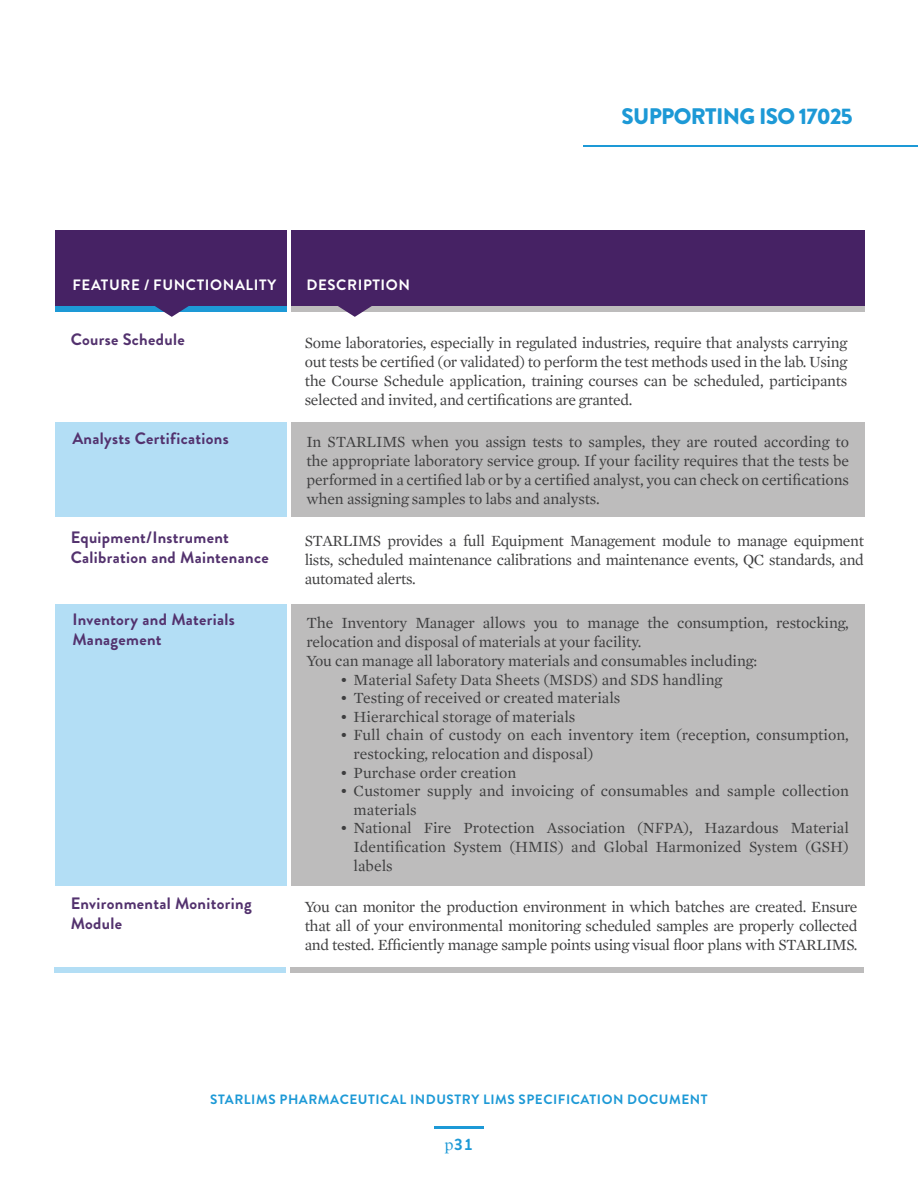
<style>
.page{position:relative;width:918px;height:1188px;background:#fff}
.page>*{position:absolute;margin:0;border:0;box-sizing:border-box;transform-origin:0 0}
.t1{font:900 22.5px "Brandon Grotesque";letter-spacing:-.03em;color:#1d99d6}
.t2{font:700 16.5px/19.8px "Brandon Grotesque";letter-spacing:.02em;color:#53326e}
.t3{font:700 16.5px "Brandon Grotesque";color:#1d99d6}
.t4{font:15.75px/18.9px "Mercury Text G1";letter-spacing:-.01em;color:#3e3e3f;text-align:justify}
.t5{font:700 15px "Brandon Grotesque";letter-spacing:.04em;color:#fff}
.t6{font:700 13.5px "Brandon Grotesque";letter-spacing:.04em;color:#1d99d6}
.s1{font-family:"Mercury Text G1";font-weight:400}
</style>
<div class="page">
<hr style="left:434px;top:1126px;width:50px;height:3px;background:#1d99d6">
<div style="left:55px;top:236px;width:231px;height:76px;background:#1d99d6"></div>
<div style="left:291px;top:236px;width:574px;height:76px;background:#bdbcbc"></div>
<div style="left:291px;top:230px;width:574px;height:76px;background:#462264"></div>
<svg style="left:338px;top:306px;width:34px;height:11px"></svg>
<div style="left:55px;top:230px;width:231px;height:76px;background:#462264"></div>
<svg style="left:155px;top:306px;width:34px;height:11px"></svg>
<div style="left:55px;top:423px;width:231px;height:94px;background:#b3def5"></div>
<div style="left:55px;top:604px;width:231px;height:282px;background:#b3def5"></div>
<div style="left:291px;top:423px;width:574px;height:94px;background:#bdbcbc"></div>
<div style="left:291px;top:604px;width:574px;height:282px;background:#bdbcbc"></div>
<div style="left:54px;top:968px;width:231px;height:5px;background:#b3def5"></div>
<div style="left:290px;top:968px;width:574px;height:5px;background:#bdbcbc"></div>
<hr style="left:583px;top:145px;width:335px;height:1px;background:#1d99d6">
<p class="t5" style="left:73px;top:274px;width:205px">FEATURE / FUNCTIONALITY</p>
<p class="t5" style="left:306px;top:274px;width:105px">DESCRIPTION</p>
<h1 class="t1" style="left:622px;top:101px;width:233px">SUPPORTING ISO 17025</h1>
<p class="t2" style="left:71px;top:330px;width:115px">Course Schedule</p>
<p class="t4" style="left:305px;top:334px;width:544px">Some laboratories, especially in regulated industries, require that analysts carrying out tests be certified (or validated) to perform the test methods used in the lab. Using the Course Schedule application, training courses can be scheduled, participants selected and invited, and certifications are granted.</p>
<p class="t2" style="left:72px;top:429px;width:158px">Analysts Certifications</p>
<p class="t4" style="left:306px;top:433px;width:544px">In STARLIMS when you assign tests to samples, they are routed according to the appropriate laboratory service group. If your facility requires that the tests be performed in a certified lab or by a certified analyst, you can check on certifications when assigning samples to labs and analysts.</p>
<p class="t2" style="left:71px;top:528px;width:200px">Equipment/Instrument<br>Calibration and Maintenance</p>
<p class="t4" style="left:305px;top:531px;width:561px">STARLIMS provides a full Equipment Management module to manage equipment lists, scheduled maintenance calibrations and maintenance events, QC standards, and automated alerts.</p>
<p class="t2" style="left:72px;top:610px;width:164px">Inventory and Materials<br>Management</p>
<p class="t4" style="left:306px;top:614px;width:544px;text-align:left">The Inventory Manager allows you to manage the consumption, restocking, relocation and disposal of materials at your facility.<br>You can manage all laboratory materials and consumables including:</p>
<p class="t4" style="left:340px;top:670px;width:384px">• Material Safety Data Sheets (MSDS) and SDS handling</p>
<p class="t4" style="left:340px;top:689px;width:282px">• Testing of received or created materials</p>
<p class="t4" style="left:340px;top:707px;width:237px">• Hierarchical storage of materials</p>
<p class="t4" style="left:354px;top:726px;width:497px;text-indent:-13px">• Full chain of custody on each inventory item (reception, consumption, restocking, relocation and disposal)</p>
<p class="t4" style="left:340px;top:763px;width:178px">• Purchase order creation</p>
<p class="t4" style="left:354px;top:782px;width:497px;text-indent:-13px">• Customer supply and invoicing of consumables and sample collection materials</p>
<p class="t4" style="left:354px;top:819px;width:497px;text-indent:-13px">• National Fire Protection Association (NFPA), Hazardous Material Identification System (HMIS) and Global Harmonized System (GSH) labels</p>
<p class="t2" style="left:71px;top:893px;width:182px">Environmental Monitoring<br>Module</p>
<p class="t4" style="left:305px;top:897px;width:554px">You can monitor the production environment in which batches are created. Ensure that all of your environmental monitoring scheduled samples are properly collected and tested. Efficiently manage sample points using visual floor plans with STARLIMS.</p>
<p class="t6" style="left:210px;top:1090px;width:499px">STARLIMS PHARMACEUTICAL INDUSTRY LIMS SPECIFICATION DOCUMENT</p>
<p class="t3" style="left:444px;top:1133px;width:31px"><span class="s1">p</span>31</p>
</div>
